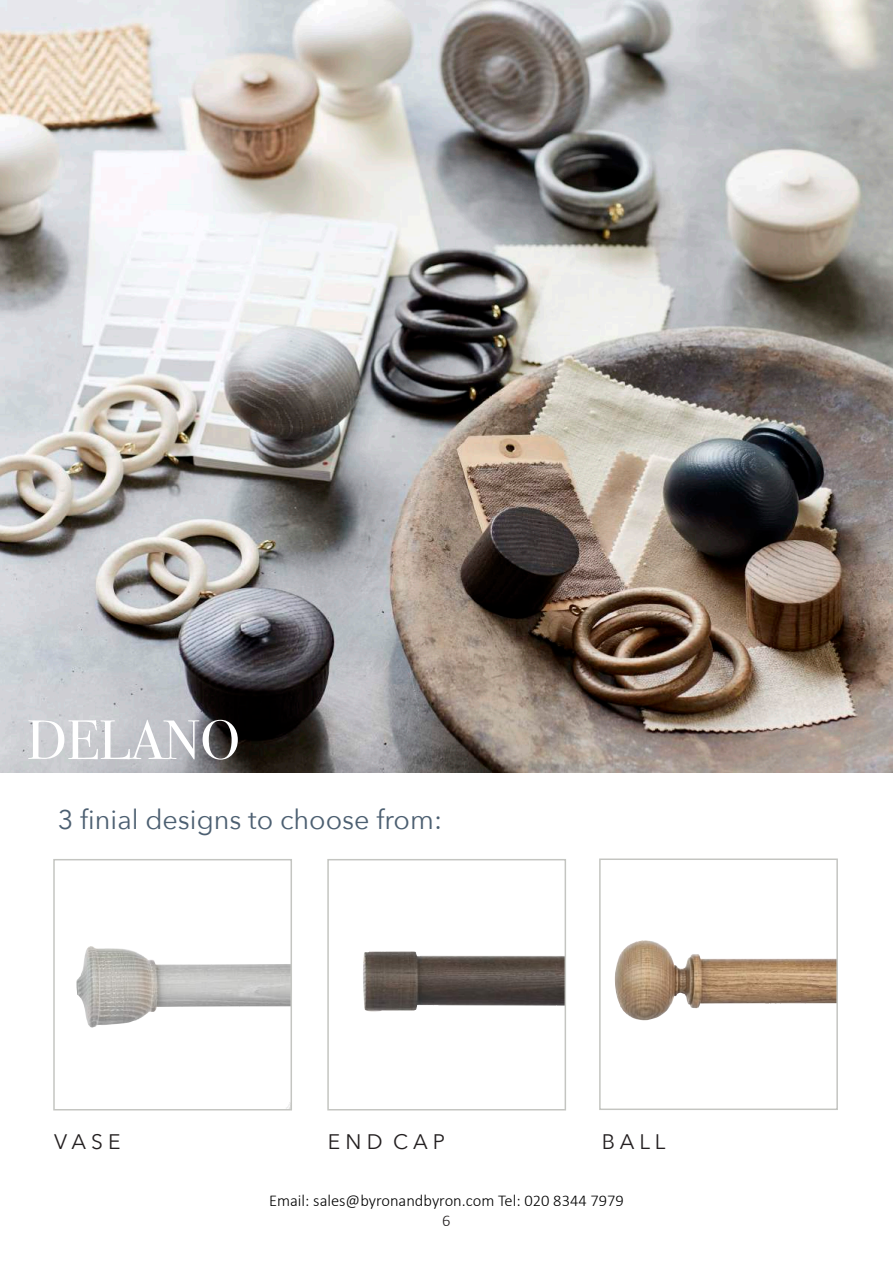
<style>
.page{position:relative;width:893px;height:1263px;background:#fff}
.page>*{position:absolute;margin:0;border:0;box-sizing:border-box;transform-origin:0 0}
.t1{font:55.5px "Bodoni Svty Two ITCTT";color:#fff}
.t2{font:27px "Avenir Next";color:#4c5f71}
.t3{font:21px "Avenir Next";color:#231f20}
.t4{font:300 16.5px "Calibri";color:#000}
.t5{font:300 16.5px "Calibri";color:#231f20}
</style>
<div class="page">
<img style="left:0;top:0;width:893px;height:773px">
<img style="left:76px;top:946px;width:213px;height:161px">
<div style="left:53px;top:859px;width:239px;height:251px;border:2px solid #c4c5c1"></div>
<img style="left:363px;top:951px;width:200px;height:61px">
<div style="left:327px;top:859px;width:239px;height:251px;border:2px solid #c4c5c1"></div>
<img style="left:615px;top:940px;width:220px;height:80px">
<div style="left:599px;top:858px;width:239px;height:252px;border:2px solid #c4c5c1"></div>
<h1 class="t1" style="left:27px;top:695px;width:215px">DELANO</h1>
<h2 class="t2" style="left:58px;top:797px;width:386px">3 finial designs to choose from:</h2>
<p class="t3" style="left:54px;top:1124px;width:68px">V A S E</p>
<p class="t3" style="left:328px;top:1124px;width:119px">E N D C A P</p>
<p class="t3" style="left:602px;top:1124px;width:65px">B A L L</p>
<p class="t4" style="left:269px;top:1190px;width:356px">Email: sales@byronandbyron.com Tel: 020 8344 7979</p>
<p class="t5" style="left:442px;top:1210px;width:10px">6</p>
</div>
